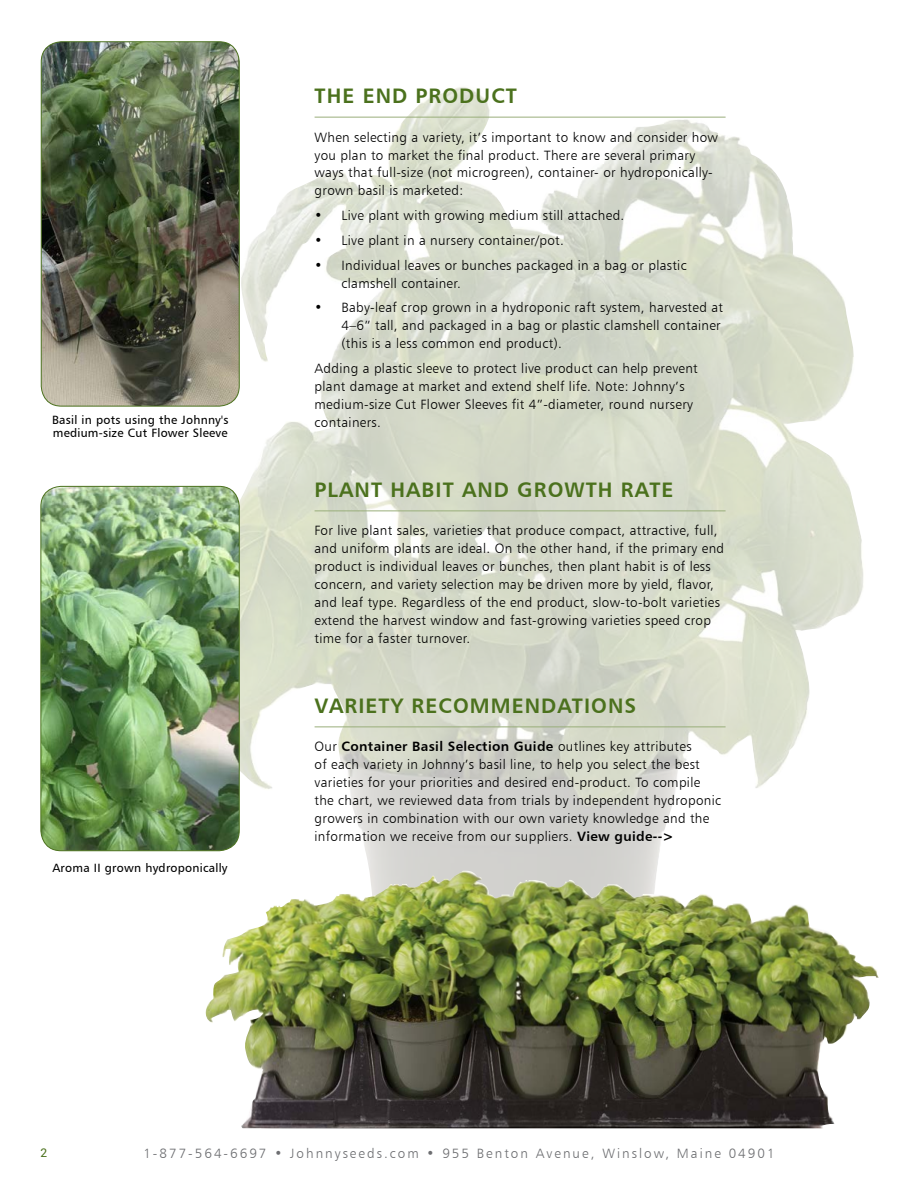
<style>
.page{position:relative;width:918px;height:1188px;background:#fff}
.page>*{position:absolute;margin:0;border:0;box-sizing:border-box;transform-origin:0 0}
.t1{font:21px "Humanist 777 BT Bold B";letter-spacing:.05em;color:#4b711d}
.t2{font:13.5px/18px "Humanist 777 BT Light B";letter-spacing:.025em;color:#000}
.t3{font:13.5px "Humanist 777 BT Light B";letter-spacing:.15em;color:#6d6e71}
.t4{font:13.5px "Humanist 777 BT Bold B";letter-spacing:.025em;color:#000}
.t5{font:12px/13.5px "Humanist 777 BT Roman B";letter-spacing:.02em;color:#000}
.t6{font:12px "Roboto";color:#4b711d}
.s1{font-family:"Humanist 777 BT Light B"}
.s2{font-family:"Humanist 777 BT Bold B"}
</style>
<div class="page">
<img style="left:161px;top:87px;width:703px;height:784px">
<hr style="left:315px;top:117px;width:411px;height:1px;background:#99ae7a">
<hr style="left:315px;top:511px;width:411px;height:1px;background:#99ae7a">
<hr style="left:315px;top:727px;width:411px;height:1px;background:#99ae7a">
<img style="left:205px;top:871px;width:674px;height:257px">
<img style="left:41px;top:42px;width:198px;height:364px">
<div style="left:41px;top:41px;width:199px;height:366px;border:1px solid #4b711d;border-radius:20px"></div>
<img style="left:41px;top:486px;width:198px;height:365px">
<div style="left:40px;top:486px;width:200px;height:365px;border:1px solid #4b711d;border-radius:20px"></div>
<p class="t5" style="left:52px;top:413px;width:178px">Basil in pots using the Johnny's medium-size Cut Flower Sleeve</p>
<p class="t5" style="left:52px;top:861px;width:177px">Aroma II grown hydroponically</p>
<h1 class="t1" style="left:315px;top:83px;width:204px">THE END PRODUCT</h1>
<p class="t2" style="left:315px;top:128px;width:405px">When selecting a variety, it’s important to know and consider how you plan to market the final product. There are several primary ways that full-size (not microgreen), container- or hydroponically&shy;grown basil is marketed:</p>
<p class="t2" style="left:315px;top:206px;width:311px">• Live plant with growing medium still attached.</p>
<p class="t2" style="left:315px;top:231px;width:251px">• Live plant in a nursery container/pot.</p>
<p class="t2" style="left:342px;top:256px;width:347px;text-indent:-27px">• Individual leaves or bunches packaged in a bag or plastic clamshell container.</p>
<p class="t2" style="left:342px;top:299px;width:383px;text-indent:-27px">• Baby-leaf crop grown in a hydroponic raft system, harvested at<br>4–6” tall, and packaged in a bag or plastic clamshell container (this is a less common end product).</p>
<p class="t2" style="left:315px;top:359px;width:385px">Adding a plastic sleeve to protect live product can help prevent plant damage at market and extend shelf life. Note: Johnny’s medium-size Cut Flower Sleeves fit 4”-diameter, round nursery containers.</p>
<h1 class="t1" style="left:315px;top:476px;width:360px">PLANT HABIT AND GROWTH RATE</h1>
<p class="t2" style="left:315px;top:521px;width:411px">For live plant sales, varieties that produce compact, attractive, full, and uniform plants are ideal. On the other hand, if the primary end product is individual leaves or bunches, then plant habit is of less concern, and variety selection may be driven more by yield, flavor, and leaf type. Regardless of the end product, slow-to-bolt varieties extend the harvest window and fast-growing varieties speed crop time for a faster turnover.</p>
<h1 class="t1" style="left:315px;top:692px;width:323px">VARIETY RECOMMENDATIONS</h1>
<p class="t4" style="left:315px;top:738px;width:379px"><span class="s1">Our</span> Container Basil Selection Guide <span class="s1">outlines key attributes</span></p>
<p class="t2" style="left:315px;top:755px;width:408px">of each variety in Johnny’s basil line, to help you select the best varieties for your priorities and desired end-product. To compile the chart, we reviewed data from trials by independent hydroponic growers in combination with our own variety knowledge and the information we receive from our suppliers. <span class="s2">View guide--&gt;</span></p>
<p class="t6" style="left:40px;top:1144px;width:8px">2</p>
<p class="t3" style="left:143px;top:1145px;width:633px">1-877-564-6697 • Johnnyseeds.com • 955 Benton Avenue, Winslow, Maine 04901</p>
</div>
